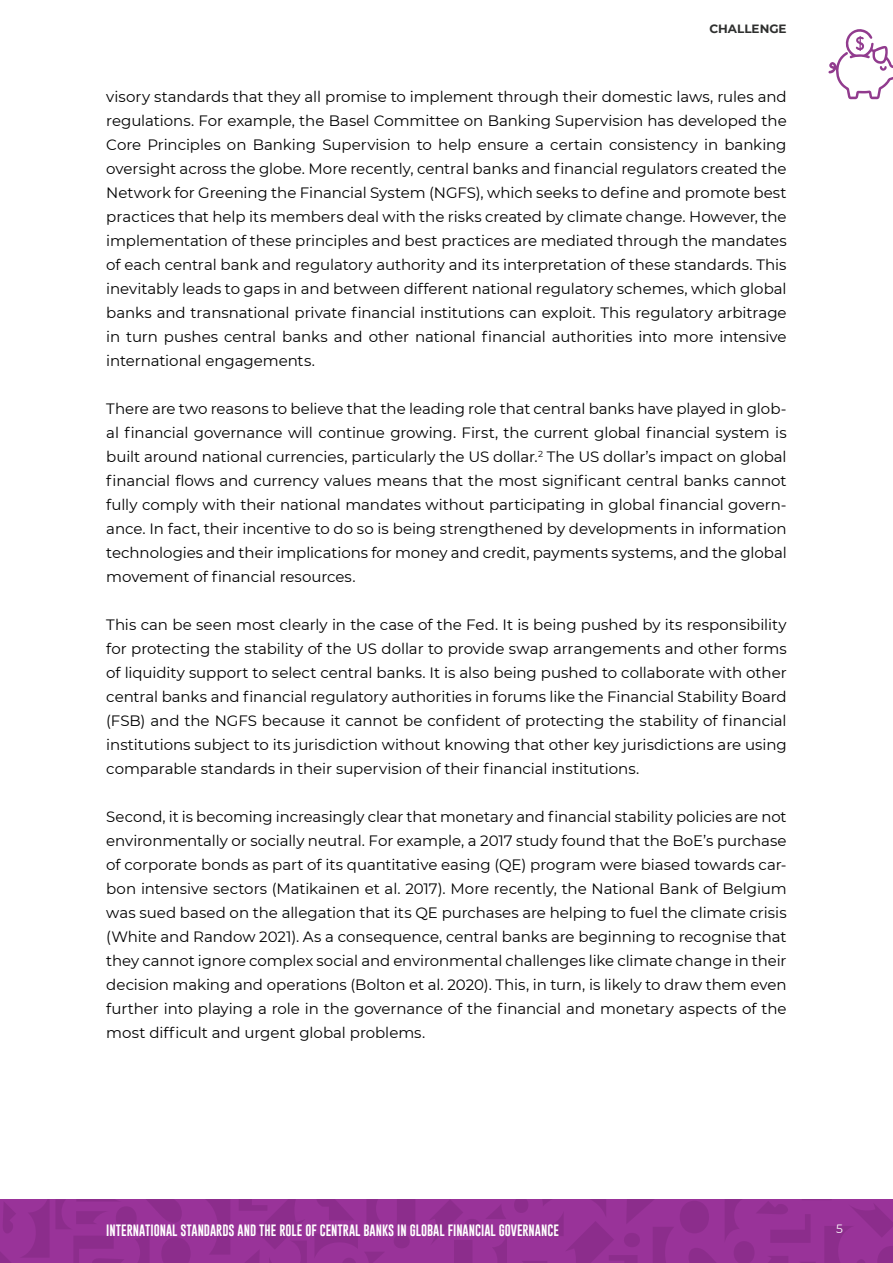
<style>
.page{position:relative;width:893px;height:1263px;background:#fff}
.page>*{position:absolute;margin:0;border:0;box-sizing:border-box;transform-origin:0 0}
.t1{font:15px/24px "Montserrat";letter-spacing:-.005em;color:#000;text-align:justify}
.t2{font:12px "Gobold";color:#fff}
.t3{font:700 12px "Montserrat";color:#2f302f}
.t4{font:12px "Montserrat";color:#fff}
</style>
<div class="page">
<div style="left:0;top:1199px;width:893px;height:64px;background:#939"></div>
<svg style="left:514px;top:1199px;width:379px;height:64px"></svg>
<svg style="left:430px;top:1200px;width:77px;height:63px"></svg>
<svg style="left:0;top:1199px;width:415px;height:64px"></svg>
<svg style="left:828px;top:29px;width:65px;height:70px"></svg>
<p class="t3" style="left:709px;top:20px;width:79px">CHALLENGE</p>
<p class="t1" style="left:106px;top:84px;width:682px">visory standards that they all promise to implement through their domestic laws, rules and regulations. For example, the Basel Committee on Banking Supervision has developed the Core Principles on Banking Supervision to help ensure a certain consistency in banking oversight across the globe. More recently, central banks and financial regulators created the Network for Greening the Financial System (NGFS), which seeks to define and promote best practices that help its members deal with the risks created by climate change. However, the implementation of these principles and best practices are mediated through the mandates of each central bank and regulatory authority and its interpretation of these standards. This inevitably leads to gaps in and between different national regulatory schemes, which global banks and transnational private financial institutions can exploit. This regulatory arbitrage in turn pushes central banks and other national financial authorities into more intensive international engagements.</p>
<p class="t1" style="left:106px;top:396px;width:682px">There are two reasons to believe that the leading role that central banks have played in glob&shy;al financial governance will continue growing. First, the current global financial system is built around national currencies, particularly the US dollar.<sup>2</sup> The US dollar’s impact on global financial flows and currency values means that the most significant central banks cannot fully comply with their national mandates without participating in global financial govern&shy;ance. In fact, their incentive to do so is being strengthened by developments in information technologies and their implications for money and credit, payments systems, and the global movement of financial resources.</p>
<p class="t1" style="left:106px;top:612px;width:682px">This can be seen most clearly in the case of the Fed. It is being pushed by its responsibility for protecting the stability of the US dollar to provide swap arrangements and other forms of liquidity support to select central banks. It is also being pushed to collaborate with other central banks and financial regulatory authorities in forums like the Financial Stability Board (FSB) and the NGFS because it cannot be confident of protecting the stability of financial institutions subject to its jurisdiction without knowing that other key jurisdictions are using comparable standards in their supervision of their financial institutions.</p>
<p class="t1" style="left:106px;top:804px;width:682px">Second, it is becoming increasingly clear that monetary and financial stability policies are not environmentally or socially neutral. For example, a 2017 study found that the BoE’s purchase of corporate bonds as part of its quantitative easing (QE) program were biased towards car&shy;bon intensive sectors (Matikainen et al. 2017). More recently, the National Bank of Belgium was sued based on the allegation that its QE purchases are helping to fuel the climate crisis (White and Randow 2021). As a consequence, central banks are beginning to recognise that they cannot ignore complex social and environmental challenges like climate change in their decision making and operations (Bolton et al. 2020). This, in turn, is likely to draw them even further into playing a role in the governance of the financial and monetary aspects of the most difficult and urgent global problems.</p>
<p class="t2" style="left:106px;top:1223px;width:454px">INTERNATIONAL STANDARDS AND THE ROLE OF CENTRAL BANKS IN GLOBAL FINANCIAL GOVERNANCE</p>
<p class="t4" style="left:836px;top:1221px;width:8px">5</p>
</div>
